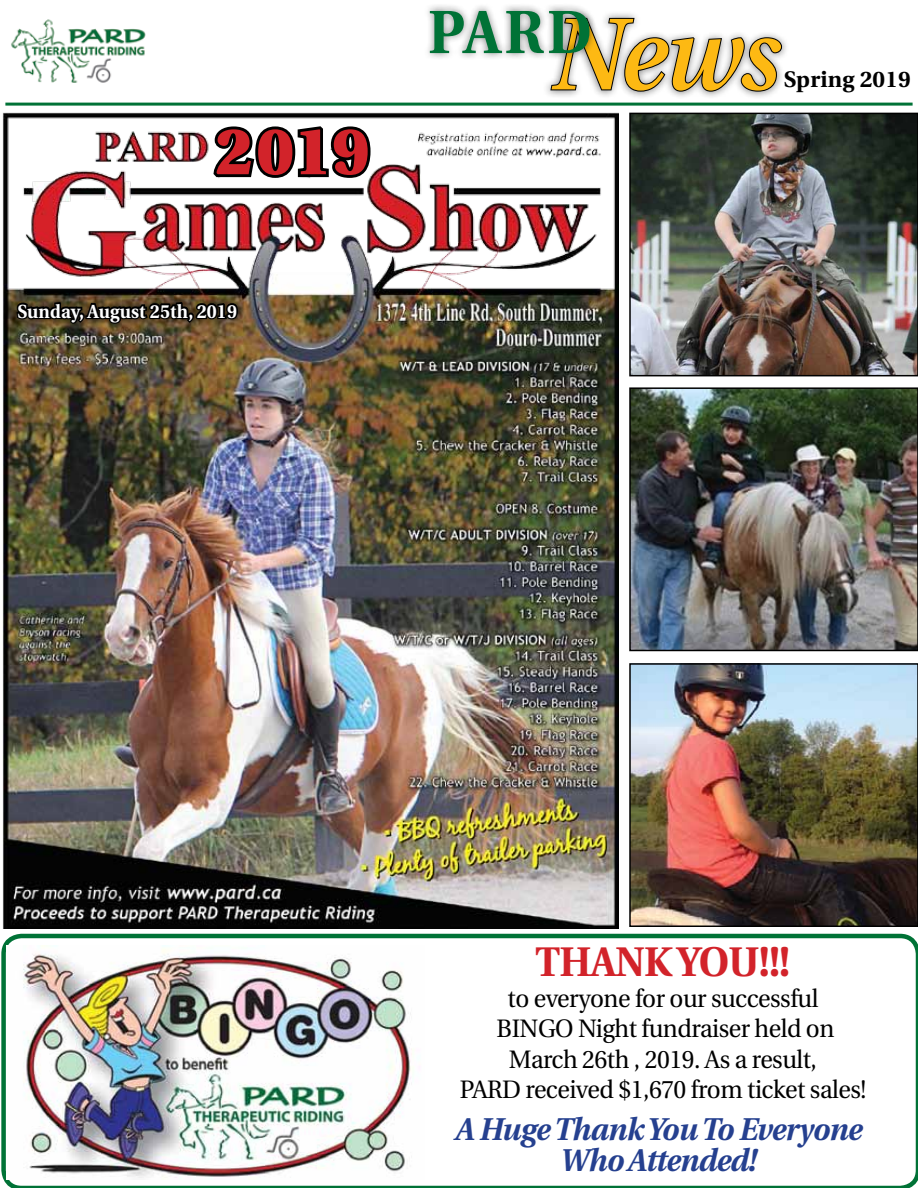
<style>
.page{position:relative;width:918px;height:1188px;background:#fff}
.page>*{position:absolute;margin:0;border:0;box-sizing:border-box;transform-origin:0 0}
.t1{font:italic 600 101.85px "Utopia";color:#fdb913;scale:.94 1}
.t2{font:900 66px "Utopia";color:#d2232a;scale:.94 1}
.t3{font:700 60.9px "Utopia";color:#007236;scale:.95 1}
.t4{font:700 41.4px "Utopia";letter-spacing:-.02em;color:#d2232a;scale:.96 1}
.t5{font:italic 700 31.5px/31.5px "Utopia";letter-spacing:-.02em;color:#25408f;text-align:center;scale:.96 1}
.t6{font:25.2px/30.6px "Utopia";letter-spacing:-.02em;color:#000;text-align:center;scale:.96 1}
.t7{font:700 22.5px "Utopia";letter-spacing:.01em;color:#000}
.t8{font:700 18.9px "Utopia";letter-spacing:.01em;color:#fff;scale:.94 1}
</style>
<div class="page">
<hr style="left:5px;top:103px;width:908px;height:3px;background:#007236">
<img style="left:11px;top:19px;width:135px;height:64px">
<div style="left:543px;top:10px;width:247px;height:90px;background:#000;opacity:.5"></div>
<svg style="left:549px;top:17px;width:234px;height:76px"></svg>
<div style="left:422px;top:3px;width:176px;height:58px;background:#000;opacity:.5"></div>
<svg style="left:1px;top:934px;width:917px;height:254px"></svg>
<img style="left:2px;top:112px;width:617px;height:816px">
<svg style="left:211px;top:122px;width:163px;height:59px"></svg>
<div style="left:9px;top:294px;width:236px;height:37px;background:#000;opacity:.75"></div>
<img style="left:15px;top:285px;width:225px;height:51px">
<img style="left:6px;top:945px;width:419px;height:235px">
<img style="left:632px;top:116px;width:283px;height:257px">
<div style="left:629px;top:113px;width:289px;height:263px;border:2px solid #000"></div>
<img style="left:632px;top:390px;width:283px;height:258px">
<div style="left:629px;top:387px;width:289px;height:264px;border:2px solid #000"></div>
<img style="left:632px;top:666px;width:283px;height:258px">
<div style="left:629px;top:663px;width:289px;height:264px;border:2px solid #000"></div>
<h2 class="t2" style="left:215px;top:114px;width:166px">2019</h2>
<p class="t8" style="left:17px;top:300px;width:235px">Sunday, August 25th, 2019</p>
<h3 class="t3" style="left:428px;top:-3px;width:174px">PARD</h3>
<h1 class="t1" style="left:548px;top:-3px;width:244px">News</h1>
<p class="t7" style="left:784px;top:67px;width:128px">Spring 2019</p>
<h3 class="t4" style="left:536px;top:938px;width:267px">THANK YOU!!!</h3>
<p class="t6" style="left:460px;top:983px;width:425px">to everyone for our successful<br>BINGO Night fundraiser held on<br>March 26th , 2019. As a result,<br>PARD received $1,670 from ticket sales!</p>
<p class="t5" style="left:454px;top:1113px;width:426px">A Huge Thank You To Everyone<br>Who Attended!</p>
</div>
